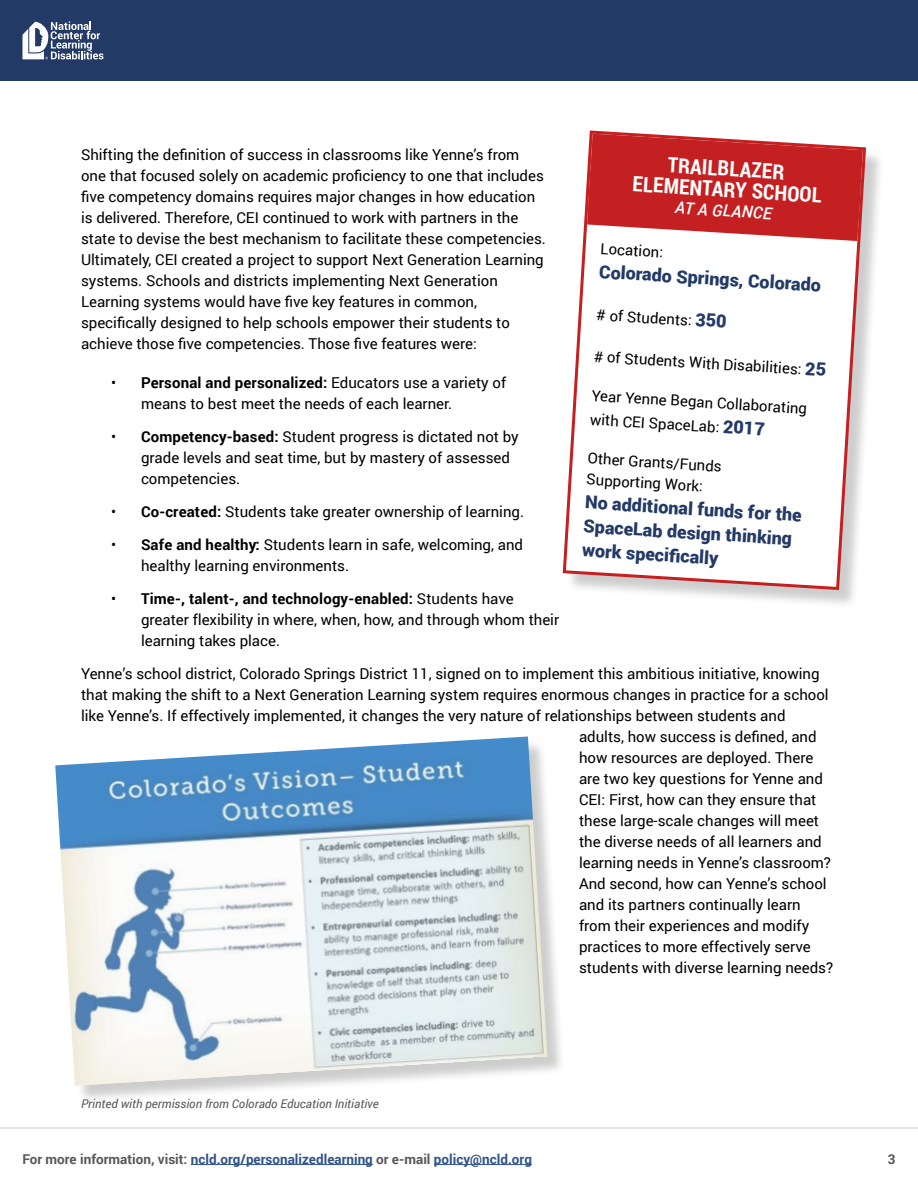
<style>
.page{position:relative;width:918px;height:1188px;background:#fff}
.page>*{position:absolute;margin:0;border:0;box-sizing:border-box;transform-origin:0 0}
.t1{font:700 21px/21px "Roboto Condensed";color:#fff;text-align:center}
.t2{font:900 18px/24.2px "Roboto";color:#233a67}
.t3{font:italic 500 16.5px "Roboto";color:#fff}
.t4{font:15px/21px "Roboto";color:#000}
.t5{font:700 13.5px "Roboto";color:#315388}
.t6{font:700 13.5px "Roboto";color:#58585a}
.t7{font:italic 12px "Roboto";color:#58585a}
.s1{font-weight:700}
.s2{font-weight:900;font-size:18px;color:#233a67}
.s3{color:#58585a}
</style>
<div class="page">
<div style="left:0;top:0;width:918px;height:81px;background:#233a67"></div>
<svg style="left:22px;top:22px;width:81px;height:37px"></svg>
<hr style="left:191px;top:1164px;width:182px;height:1px;background:#315388">
<hr style="left:434px;top:1164px;width:98px;height:1px;background:#315388">
<hr style="left:0;top:1127px;width:918px;height:2px;background:#d3d8e1">
<div style="left:565px;top:133px;width:320px;height:476px;background:#000;opacity:.2"></div>
<svg style="left:562px;top:130px;width:306px;height:462px"></svg>
<div style="left:58px;top:739px;width:508px;height:365px;background:#000;opacity:.2"></div>
<img style="left:55px;top:736px;width:492px;height:350px">
<p class="t4" style="left:81px;top:143px;width:467px">Shifting the definition of success in classrooms like Yenne’s from one that focused solely on academic proficiency to one that includes five competency domains requires major changes in how education is delivered. Therefore, CEI continued to work with partners in the state to devise the best mechanism to facilitate these competencies.<br>Ultimately, CEI created a project to support Next Generation Learning systems. Schools and districts implementing Next Generation Learning systems would have five key features in common, specifically designed to help schools empower their students to achieve those five competencies. Those five features were:</p>
<p class="t4" style="left:141px;top:371px;width:367px;text-indent:-30px">• <span class="s1">Personal and personalized:</span> Educators use a variety of means to best meet the needs of each learner.</p>
<p class="t4" style="left:141px;top:425px;width:379px;text-indent:-30px">• <span class="s1">Competency-based:</span> Student progress is dictated not by grade levels and seat time, but by mastery of assessed competencies.</p>
<p class="t4" style="left:111px;top:500px;width:415px">• <span class="s1">Co-created:</span> Students take greater ownership of learning.</p>
<p class="t4" style="left:141px;top:533px;width:384px;text-indent:-30px">• <span class="s1">Safe and healthy:</span> Students learn in safe, welcoming, and healthy learning environments.</p>
<p class="t4" style="left:141px;top:587px;width:420px;text-indent:-30px">• <span class="s1">Time-, talent-, and technology-enabled:</span> Students have greater flexibility in where, when, how, and through whom their learning takes place.</p>
<p class="t4" style="left:81px;top:662px;width:740px">Yenne’s school district, Colorado Springs District 11, signed on to implement this ambitious initiative, knowing</p>
<p class="t4" style="left:81px;top:683px;width:749px">that making the shift to a Next Generation Learning system requires enormous changes in practice for a school</p>
<p class="t4" style="left:81px;top:704px;width:706px">like Yenne’s. If effectively implemented, it changes the very nature of relationships between students and</p>
<p class="t4" style="left:579px;top:725px;width:239px">adults, how success is defined, and</p>
<p class="t4" style="left:579px;top:746px;width:236px">how resources are deployed. There</p>
<p class="t4" style="left:579px;top:767px;width:245px">are two key questions for Yenne and</p>
<p class="t4" style="left:579px;top:788px;width:239px">CEI: First, how can they ensure that</p>
<p class="t4" style="left:579px;top:809px;width:242px">these large-scale changes will meet</p>
<p class="t4" style="left:579px;top:830px;width:244px">the diverse needs of all learners and</p>
<p class="t4" style="left:579px;top:851px;width:254px">learning needs in Yenne’s classroom?</p>
<p class="t4" style="left:579px;top:872px;width:249px">And second, how can Yenne’s school</p>
<p class="t4" style="left:579px;top:893px;width:223px">and its partners continually learn</p>
<p class="t4" style="left:579px;top:914px;width:232px">from their experiences and modify</p>
<p class="t4" style="left:579px;top:935px;width:233px">practices to more effectively serve</p>
<p class="t4" style="left:579px;top:956px;width:256px">students with diverse learning needs?</p>
<h1 class="t1" style="left:635px;top:151px;width:191px;rotate:4deg">TRAILBLAZER<br>ELEMENTARY SCHOOL</h1>
<p class="t3" style="left:676px;top:196px;width:98px;rotate:3deg">AT A GLANCE</p>
<p class="t4" style="left:601px;top:237px;width:64px;rotate:4deg">Location:</p>
<p class="t2" style="left:600px;top:258px;width:224px;rotate:4deg">Colorado Springs, Colorado</p>
<p class="t4" style="left:597px;top:303px;width:132px;rotate:4deg"># of Students: <span class="s2">350</span></p>
<p class="t4" style="left:595px;top:344px;width:234px;rotate:4deg"># of Students With Disabilities: <span class="s2">25</span></p>
<p class="t4" style="left:593px;top:382px;width:217px;line-height:24.5px;rotate:4deg">Year Yenne Began Collaborating with CEI SpaceLab: <span class="s2">2017</span></p>
<p class="t4" style="left:589px;top:446px;width:136px;rotate:4deg">Other Grants/Funds<br>Supporting Work:</p>
<p class="t2" style="left:586px;top:488px;width:219px;rotate:4deg">No additional funds for the<br>SpaceLab design thinking work specifi cally</p>
<p class="t7" style="left:81px;top:1095px;width:299px">Printed with permission from Colorado Education Initiative</p>
<p class="t5" style="left:22px;top:1149px;width:511px"><span class="s3">For more information, visit:</span> ncld.org/personalizedlearning <span class="s3">or e-mail</span> policy@ncld.org</p>
<p class="t6" style="left:888px;top:1149px;width:9px">3</p>
</div>
